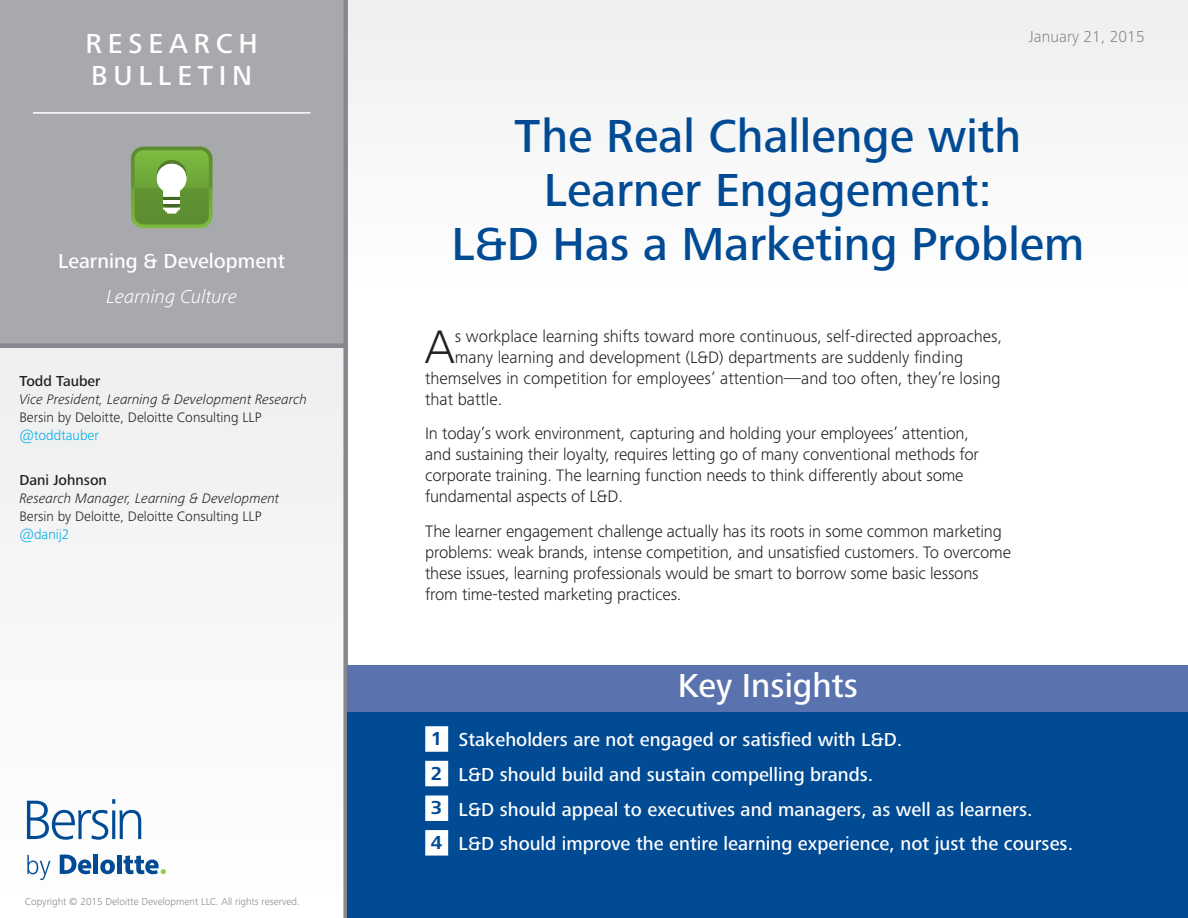
<style>
.page{position:relative;width:1188px;height:918px;background:#fff}
.page>*{position:absolute;margin:0;border:0;box-sizing:border-box;transform-origin:0 0}
.Intro_Drop_Cap{font:300 48.75px "Frutiger Next Pro";color:#231f20}
.Report_Title{font:500 48px/54px "Frutiger Next Pro";color:#014a94;text-align:center}
.Key_Insights_Title{font:500 34.5px "Frutiger Next Pro";color:#fff}
.t1{font:500 28.5px/31.5px "Frutiger Next Pro";letter-spacing:.2em;color:#fff}
.t2{font:500 21px "Frutiger Next Pro";color:#fff}
.Key_Insights_List{font:500 19.5px "Frutiger Next Pro";color:#fff}
.t3{font:italic 300 19.5px "Frutiger Next Pro";color:#fff}
.Key_Insights_List_w{font:700 19.5px "Frutiger Next Pro";color:#014a94}
.Intro{font:300 17.25px/21px "Frutiger Next Pro";letter-spacing:-.01em;color:#231f20}
.Intro_Drop_Cap-2{font:300 17.25px "Frutiger Next Pro";color:#231f20}
.t4{font:300 16.5px "Frutiger Next Pro";color:#86888e}
.t5{font:500 15px "Frutiger Next Pro";color:#231f20}
.t6{font:italic 300 14.25px "Frutiger Next Pro";color:#231f20}
.t7{font:300 14.25px "Frutiger Next Pro";color:#231f20}
.t8{font:300 14.25px "Frutiger Next Pro";color:#00abe7}
.t9{font:300 10.5px "Frutiger Next Pro";color:#86888e}
</style>
<div class="page">
<div style="left:346px;top:0;width:842px;height:299px;background:#f7f8f7"></div>
<div style="left:0;top:348px;width:346px;height:570px;background:#f6f7f7"></div>
<div style="left:0;top:0;width:346px;height:348px;background:#a8a9ad"></div>
<svg style="left:27px;top:799px;width:114px;height:41px"></svg>
<svg style="left:27px;top:855px;width:24px;height:25px"></svg>
<div style="left:93px;top:855px;width:5px;height:19px;background:#014a94"></div>
<svg style="left:100px;top:855px;width:66px;height:19px"></svg>
<svg style="left:60px;top:855px;width:31px;height:19px"></svg>
<div style="left:343px;top:0;width:5px;height:918px;background:#86888e"></div>
<div style="left:0;top:343px;width:348px;height:5px;background:#86888e"></div>
<svg style="left:131px;top:147px;width:82px;height:81px;background:#7daa52"></svg>
<hr style="left:163px;top:200px;width:17px;height:4px;background:#fff">
<hr style="left:33px;top:112px;width:277px;height:2px;background:#fff">
<div style="left:348px;top:712px;width:840px;height:206px;background:#014a94"></div>
<div style="left:348px;top:665px;width:840px;height:47px;background:#5a73af"></div>
<div style="left:425px;top:726px;width:23px;height:26px;background:#fff"></div>
<div style="left:425px;top:796px;width:23px;height:25px;background:#fff"></div>
<div style="left:425px;top:761px;width:23px;height:25px;background:#fff"></div>
<div style="left:425px;top:830px;width:23px;height:26px;background:#fff"></div>
<h3 class="t1" style="left:86px;top:28px;width:174px">RESEARCH<br>BULLETIN</h3>
<p class="t2" style="left:58px;top:249px;width:228px">Learning &amp; Development</p>
<p class="t3" style="left:106px;top:285px;width:132px">Learning Culture</p>
<p class="t5" style="left:19px;top:373px;width:83px">Todd Tauber</p>
<p class="t6" style="left:19px;top:392px;width:289px">Vice President, Learning &amp; Development Research</p>
<p class="t7" style="left:19px;top:410px;width:244px">Bersin by Deloitte, Deloitte Consulting LLP</p>
<p class="t8" style="left:19px;top:428px;width:81px">@toddtauber</p>
<p class="t5" style="left:19px;top:472px;width:89px">Dani Johnson</p>
<p class="t6" style="left:19px;top:491px;width:261px">Research Manager, Learning &amp; Development</p>
<p class="t7" style="left:19px;top:509px;width:244px">Bersin by Deloitte, Deloitte Consulting LLP</p>
<p class="t8" style="left:19px;top:527px;width:52px">@danij2</p>
<p class="t9" style="left:25px;top:895px;width:277px">Copyright © 2015 Deloitte Development LLC. All rights reserved.</p>
<p class="t4" style="left:1029px;top:27px;width:117px">January 21, 2015</p>
<p class="Report_Title" style="left:451px;top:109px;width:635px">The Real Challenge with<br>Learner Engagement:<br>L&amp;D Has a Marketing Problem</p>
<p class="Intro_Drop_Cap" style="left:425px;top:319px;width:32px">A</p>
<p class="Intro_Drop_Cap-2" style="left:455px;top:326px;width:549px">s workplace learning shifts toward more continuous, self-directed approaches,</p>
<p class="Intro_Drop_Cap-2" style="left:455px;top:347px;width:510px">many learning and development (L&amp;D) departments are suddenly finding</p>
<p class="Intro_Drop_Cap-2" style="left:425px;top:368px;width:577px">themselves in competition for employees’ attention—and too often, they’re losing</p>
<p class="Intro_Drop_Cap-2" style="left:425px;top:389px;width:79px">that battle.</p>
<p class="Intro" style="left:425px;top:423px;width:555px">In today’s work environment, capturing and holding your employees’ attention, and sustaining their loyalty, requires letting go of many conventional methods for corporate training. The learning function needs to think differently about some fundamental aspects of L&amp;D.</p>
<p class="Intro" style="left:425px;top:521px;width:587px">The learner engagement challenge actually has its roots in some common marketing problems: weak brands, intense competition, and unsatisfied customers. To overcome these issues, learning professionals would be smart to borrow some basic lessons from time-tested marketing practices.</p>
<p class="Key_Insights_List_w" style="left:431px;top:727px;width:13px">1</p>
<p class="Key_Insights_List_w" style="left:431px;top:762px;width:13px">2</p>
<p class="Key_Insights_List_w" style="left:431px;top:797px;width:13px">3</p>
<p class="Key_Insights_List_w" style="left:431px;top:831px;width:13px">4</p>
<p class="Key_Insights_Title" style="left:678px;top:666px;width:182px">Key Insights</p>
<p class="Key_Insights_List" style="left:459px;top:728px;width:445px">Stakeholders are not engaged or satisfied with L&amp;D.</p>
<p class="Key_Insights_List" style="left:459px;top:763px;width:416px">L&amp;D should build and sustain compelling brands.</p>
<p class="Key_Insights_List" style="left:459px;top:798px;width:576px">L&amp;D should appeal to executives and managers, as well as learners.</p>
<p class="Key_Insights_List" style="left:459px;top:833px;width:616px">L&amp;D should improve the entire learning experience, not just the courses.</p>
</div>
